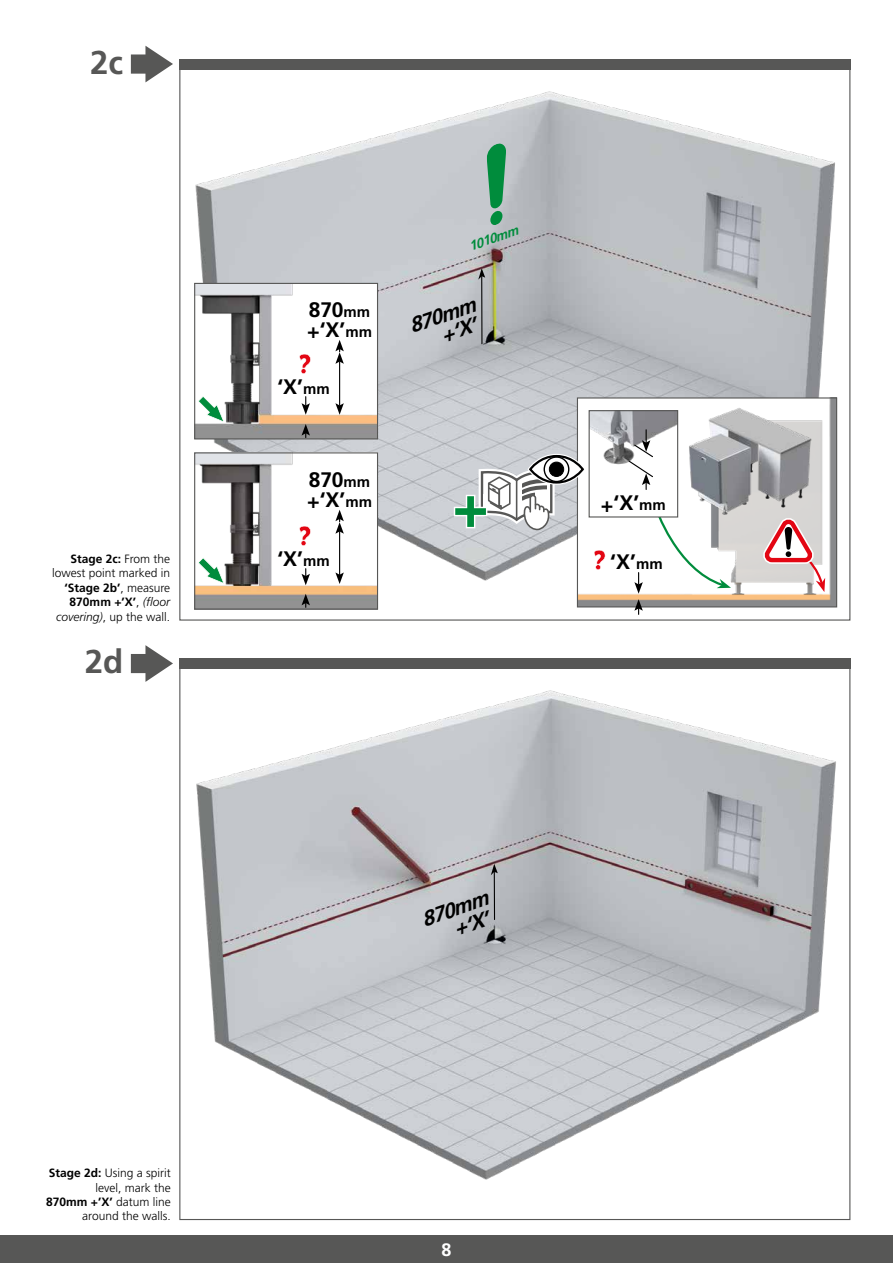
<style>
.page{position:relative;width:893px;height:1263px;background:#fff}
.page>*{position:absolute;margin:0;border:0;box-sizing:border-box;transform-origin:0 0}
.t1{font:700 33px "Frutiger LT Std";color:#575756}
.t2{font:700 21px/19.5px "Frutiger LT Std";letter-spacing:-.01em;color:#000}
.t3{font:italic 700 21px/19.5px "Frutiger LT Std";color:#000}
.t4{font:700 18px "Frutiger LT Std";color:#fff}
.t5{font:italic 700 13.5px "Frutiger LT Std";color:#008c3c}
.t6{font:300 12px/14.4px "Frutiger LT Std";color:#000;text-align:right}
.s1{font-weight:700}
.s2{font-style:italic}
.s3{font-size:15px}
</style>
<div class="page">
<div style="left:0;top:1235px;width:893px;height:28px;background:#575756"></div>
<img style="left:181px;top:69px;width:667px;height:534px">
<div style="left:179px;top:59px;width:671px;height:10px;background:#575756"></div>
<svg style="left:131px;top:46px;width:42px;height:36px"></svg>
<img style="left:196px;top:690px;width:640px;height:490px">
<div style="left:179px;top:658px;width:671px;height:11px;background:#575756"></div>
<svg style="left:131px;top:645px;width:42px;height:37px"></svg>
<img style="left:579px;top:399px;width:256px;height:206px">
<div style="left:577px;top:397px;width:260px;height:210px;border:1px solid #575756"></div>
<svg style="left:653px;top:505px;width:78px;height:83px"></svg>
<div style="left:589px;top:411px;width:89px;height:106px;background:#fff"></div>
<img style="left:591px;top:412px;width:85px;height:78px">
<div style="left:589px;top:410px;width:89px;height:107px;border:1px solid #575756"></div>
<svg style="left:628px;top:430px;width:26px;height:59px"></svg>
<svg style="left:454px;top:454px;width:131px;height:77px"></svg>
<svg style="left:634px;top:573px;width:9px;height:41px"></svg>
<svg style="left:594px;top:550px;width:12px;height:20px"></svg>
<img style="left:683px;top:402px;width:133px;height:117px">
<svg style="left:761px;top:515px;width:64px;height:77px"></svg>
<img style="left:196px;top:285px;width:180px;height:152px">
<div style="left:194px;top:283px;width:184px;height:156px;border:1px solid #575756"></div>
<hr style="left:339px;top:362px;width:1px;height:43px;background:#000">
<svg style="left:335px;top:403px;width:9px;height:12px"></svg>
<svg style="left:335px;top:340px;width:9px;height:24px"></svg>
<svg style="left:302px;top:424px;width:8px;height:13px"></svg>
<svg style="left:302px;top:397px;width:8px;height:18px"></svg>
<svg style="left:299px;top:354px;width:12px;height:20px"></svg>
<svg style="left:198px;top:396px;width:27px;height:27px"></svg>
<img style="left:196px;top:454px;width:180px;height:154px">
<div style="left:194px;top:452px;width:184px;height:158px;border:1px solid #575756"></div>
<hr style="left:339px;top:531px;width:1px;height:44px;background:#000">
<svg style="left:335px;top:572px;width:9px;height:12px"></svg>
<svg style="left:335px;top:510px;width:9px;height:24px"></svg>
<svg style="left:198px;top:557px;width:27px;height:27px"></svg>
<svg style="left:302px;top:569px;width:8px;height:16px"></svg>
<svg style="left:299px;top:526px;width:12px;height:20px"></svg>
<svg style="left:302px;top:594px;width:8px;height:13px"></svg>
<hr style="left:481px;top:276px;width:1px;height:68px;background:#000">
<svg style="left:478px;top:267px;width:7px;height:13px"></svg>
<hr style="left:494px;top:872px;width:1px;height:47px;background:#000">
<svg style="left:491px;top:863px;width:7px;height:12px"></svg>
<svg style="left:487px;top:141px;width:19px;height:86px;background:#419f6c"></svg>
<h1 class="t1" style="left:90px;top:43px;width:35px">2c</h1>
<p class="t6" style="left:52px;top:552px;width:120px"><span class="s1">Stage 2c:</span> From the lowest point marked in <span class="s1">‘Stage 2b’</span>, measure<br><span class="s1">870mm +’X’</span>, <span class="s2">(floor covering)</span>, up the wall.</p>
<h1 class="t1" style="left:85px;top:642px;width:40px">2d</h1>
<p class="t6" style="left:46px;top:1166px;width:126px"><span class="s1">Stage 2d:</span> Using a spirit level, mark the<br><span class="s1">870mm +’X’</span> datum line around the walls.</p>
<h2 class="t2" style="left:307px;top:300px;width:66px">870<span class="s3">mm </span>+‘X’<span class="s3">mm</span></h2>
<h2 class="t2" style="left:277px;top:376px;width:54px">‘X’<span class="s3">mm</span></h2>
<h2 class="t2" style="left:307px;top:470px;width:66px">870<span class="s3">mm </span>+‘X’<span class="s3">mm</span></h2>
<h2 class="t2" style="left:277px;top:548px;width:54px">‘X’<span class="s3">mm</span></h2>
<p class="t5" style="left:466px;top:239px;width:53px;rotate:-19deg">1010mm</p>
<h2 class="t3" style="left:432px;top:308px;width:44px;text-indent:-27px;rotate:-19deg">870mm +‘X’</h2>
<h2 class="t2" style="left:601px;top:493px;width:66px">+‘X’<span class="s3">mm</span></h2>
<h2 class="t2" style="left:610px;top:552px;width:54px">‘X’<span class="s3">mm</span></h2>
<h2 class="t3" style="left:444px;top:902px;width:44px;text-indent:-27px;rotate:-19deg">870mm +‘X’</h2>
<h3 class="t4" style="left:441px;top:1239px;width:12px">8</h3>
</div>
